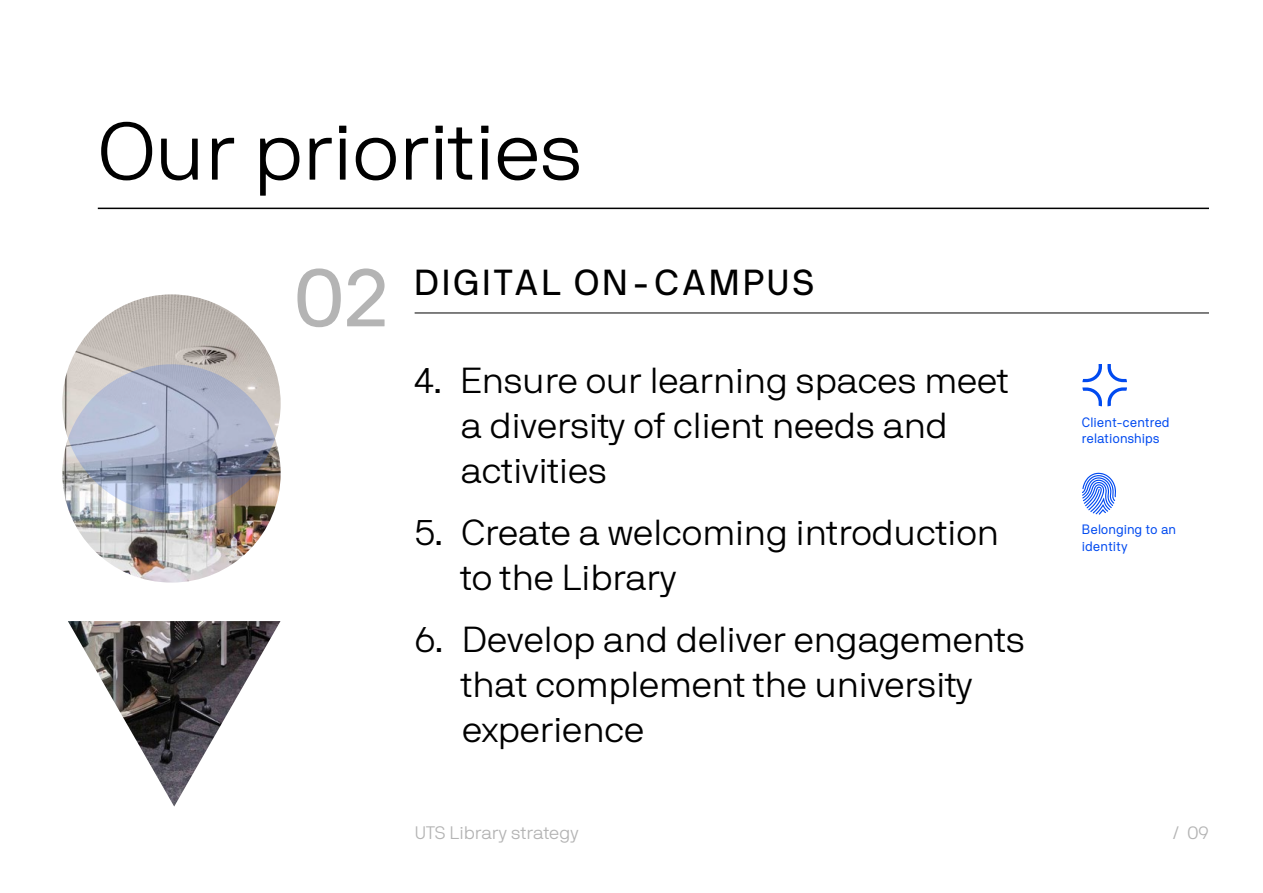
<style>
.page{position:relative;width:1263px;height:893px;background:#fff}
.page>*{position:absolute;margin:0;border:0;box-sizing:border-box;transform-origin:0 0}
.t1{font:300 81px "NB International Pro";color:#000}
.t2{font:81px "NB International Pro";color:#b4b4b4}
.t3{font:300 36px/45px "NB International Pro";color:#000}
.t4{font:36px "NB International Pro";letter-spacing:.08em;color:#000}
.t5{font:300 18px "NB International Pro";color:#b4b4b4}
.t6{font:13.5px/16.2px "NB Akademie Std";color:#004af0}
</style>
<div class="page">
<hr style="left:415px;top:313px;width:794px;height:1px;background:#000">
<hr style="left:98px;top:208px;width:1111px;height:1px;background:#000">
<img style="left:62px;top:294px;width:219px;height:512px">
<svg style="left:68px;top:364px;width:207px;height:149px;background:#a6adc2"></svg>
<svg style="left:1082px;top:364px;width:44px;height:43px"></svg>
<svg style="left:1082px;top:473px;width:34px;height:42px"></svg>
<h1 class="t1" style="left:98px;top:106px;width:486px">Our priorities</h1>
<h1 class="t2" style="left:294px;top:252px;width:97px">02</h1>
<p class="t4" style="left:415px;top:262px;width:401px">DIGITAL ON-CAMPUS</p>
<p class="t3" style="left:461px;top:358px;width:550px;text-indent:-46px">4. Ensure our learning spaces meet a diversity of client needs and activities</p>
<p class="t3" style="left:461px;top:510px;width:540px;text-indent:-46px">5. Create a welcoming introduction to the Library</p>
<p class="t3" style="left:461px;top:617px;width:565px;text-indent:-46px">6. Develop and deliver engagements that complement the university experience</p>
<p class="t6" style="left:1082px;top:414px;width:89px">Client-centred relationships</p>
<p class="t6" style="left:1082px;top:521px;width:96px">Belonging to an identity</p>
<p class="t5" style="left:415px;top:823px;width:165px">UTS Library strategy</p>
<p class="t5" style="left:1173px;top:823px;width:37px">/ 09</p>
</div>
